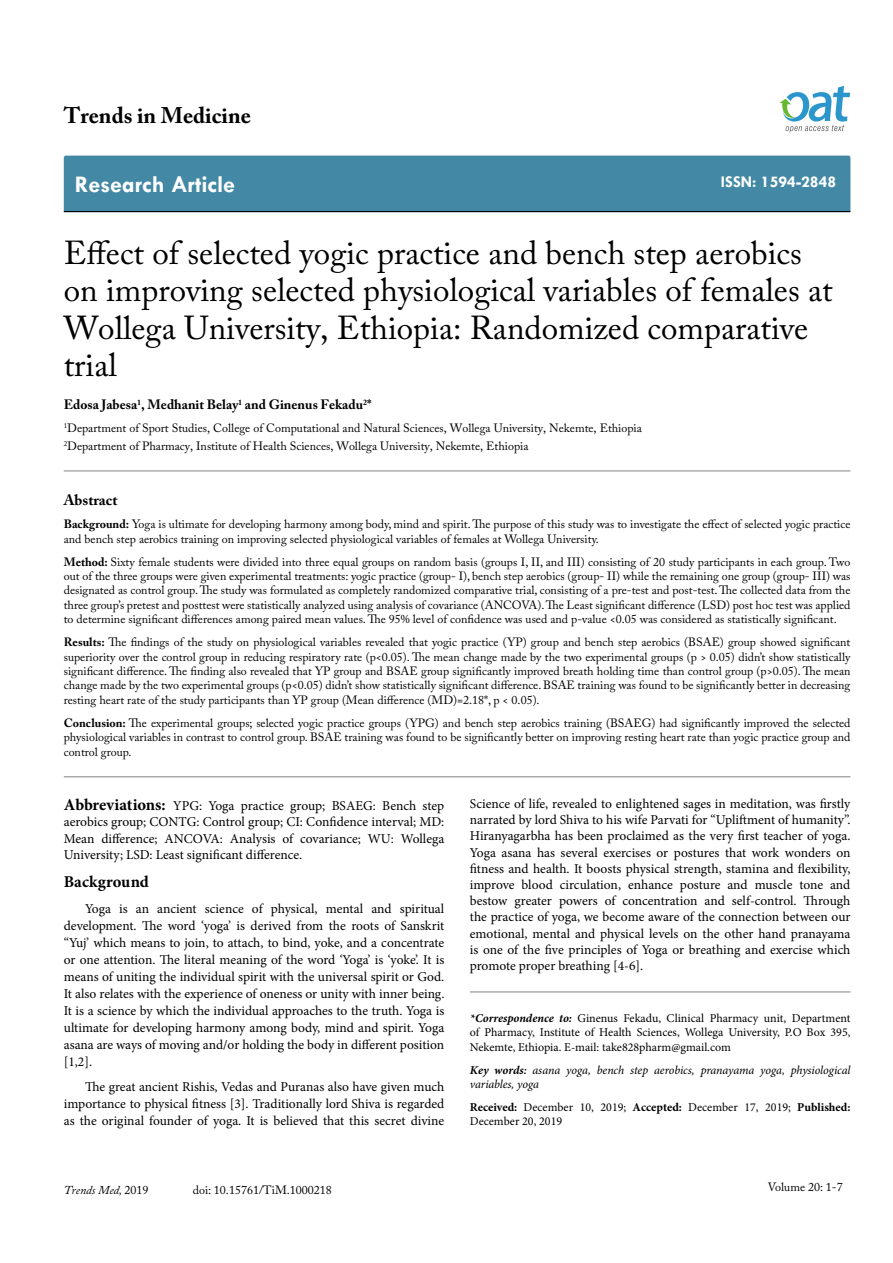
<style>
.page{position:relative;width:893px;height:1263px;background:#fff}
.page>*{position:absolute;margin:0;border:0;box-sizing:border-box;transform-origin:0 0}
.t1{font:33px/37.5px "Adobe Caslon Pro";color:#000}
.t2{font:700 24px "Tw Cen";color:#fff}
.t3{font:700 22.5px "Adobe Caslon Pro";color:#000}
.t4{font:700 16.5px "Tw Cen";color:#fff}
.t5{font:700 16.5px "Minion Pro";color:#000}
.t6{font:700 15px "Adobe Caslon Pro";color:#000}
.t7{font:13.5px/16.2px "Minion Pro";color:#000;text-align:justify}
.t8{font:700 13.5px "Adobe Caslon Pro";color:#000}
.t9{font:12px/14.4px "Adobe Caslon Pro";color:#000;text-align:justify}
.t10{font:12px/14.4px "Minion Pro";color:#000;text-align:justify}
.t11{font:italic 12px/14.4px "Minion Pro";letter-spacing:-.005em;color:#000}
.t12{font:italic 12px "Adobe Caslon Pro";color:#000}
.s1{font-weight:700}
.s2{font-weight:700;font-size:16.5px}
.s3{font-style:normal}
.s4{font-weight:700;font-style:italic}
.s5{font-weight:600}
</style>
<div class="page">
<div style="left:64px;top:156px;width:786px;height:55px;background:#4389a5"></div>
<hr style="left:64px;top:211px;width:786px;height:1px;background:#000">
<svg style="left:779px;top:86px;width:71px;height:47px"></svg>
<hr style="left:64px;top:776px;width:786px;height:1px;background:#808285">
<hr style="left:64px;top:471px;width:786px;height:1px;background:#808285">
<hr style="left:470px;top:992px;width:380px;height:1px;background:#808285">
<h3 class="t3" style="left:64px;top:102px;width:189px">Trends in Medicine</h3>
<h2 class="t2" style="left:75px;top:170px;width:162px">Research Article</h2>
<h3 class="t4" style="left:721px;top:172px;width:117px">ISSN: 1594-2848</h3>
<h1 class="t1" style="left:64px;top:233px;width:770px">Effect of selected yogic practice and bench step aerobics on improving selected physiological variables of females at Wollega University, Ethiopia: Randomized comparative trial</h1>
<p class="t8" style="left:64px;top:397px;width:309px">Edosa Jabesa<sup>1</sup>, Medhanit Belay<sup>1</sup> and Ginenus Fekadu<sup>2</sup>*</p>
<p class="t9" style="left:64px;top:418px;width:580px;line-height:18px"><sup>1</sup>Department of Sport Studies, College of Computational and Natural Sciences, Wollega University, Nekemte, Ethiopia<br><sup>2</sup>Department of Pharmacy, Institute of Health Sciences, Wollega University, Nekemte, Ethiopia</p>
<p class="t6" style="left:64px;top:491px;width:55px">Abstract</p>
<p class="t9" style="left:64px;top:517px;width:788px"><span class="s1">Background:</span> Yoga is ultimate for developing harmony among body, mind and spirit. The purpose of this study was to investigate the effect of selected yogic practice and bench step aerobics training on improving selected physiological variables of females at Wollega University.</p>
<p class="t9" style="left:64px;top:554px;width:788px"><span class="s1">Method:</span> Sixty female students were divided into three equal groups on random basis (groups I, II, and III) consisting of 20 study participants in each group. Two out of the three groups were given experimental treatments: yogic practice (group- I), bench step aerobics (group- II) while the remaining one group (group- III) was designated as control group. The study was formulated as completely randomized comparative trial, consisting of a pre-test and post-test. The collected data from the three group’s pretest and posttest were statistically analyzed using analysis of covariance (ANCOVA). The Least significant difference (LSD) post hoc test was applied to determine significant differences among paired mean values. The 95% level of confidence was used and p-value &lt;0.05 was considered as statistically significant.</p>
<p class="t9" style="left:64px;top:635px;width:788px"><span class="s1">Results:</span> The findings of the study on physiological variables revealed that yogic practice (YP) group and bench step aerobics (BSAE) group showed significant superiority over the control group in reducing respiratory rate (p&lt;0.05). The mean change made by the two experimental groups (p &gt; 0.05) didn’t show statistically significant difference. The finding also revealed that YP group and BSAE group significantly improved breath holding time than control group (p&gt;0.05). The mean change made by the two experimental groups (p&lt;0.05) didn’t show statistically significant difference. BSAE training was found to be significantly better in decreasing resting heart rate of the study participants than YP group (Mean difference (MD)=2.18*, p &lt; 0.05).</p>
<p class="t9" style="left:64px;top:715px;width:788px"><span class="s1">Conclusion:</span> The experimental groups; selected yogic practice groups (YPG) and bench step aerobics training (BSAEG) had significantly improved the selected physiological variables in contrast to control group. BSAE training was found to be significantly better on improving resting heart rate than yogic practice group and control group.</p>
<p class="t7" style="left:64px;top:798px;width:382px"><span class="s2">Abbreviations:</span> YPG: Yoga practice group; BSAEG: Bench step aerobics group; CONTG: Control group; CI: Confidence interval; MD:<br>Mean difference; ANCOVA: Analysis of covariance; WU: Wollega University; LSD: Least significant difference.</p>
<h3 class="t5" style="left:64px;top:870px;width:87px">Background</h3>
<p class="t7" style="left:64px;top:900px;width:382px;line-height:17px;text-indent:21px">Yoga is an ancient science of physical, mental and spiritual development. The word ‘yoga’ is derived from the roots of Sanskrit “Yuj’ which means to join, to attach, to bind, yoke, and a concentrate or one attention. The literal meaning of the word ‘Yoga’ is ‘yoke’. It is means of uniting the individual spirit with the universal spirit or God.<br>It also relates with the experience of oneness or unity with inner being.<br>It is a science by which the individual approaches to the truth. Yoga is ultimate for developing harmony among body, mind and spirit. Yoga asana are ways of moving and/or holding the body in different position [1,2].</p>
<p class="t7" style="left:64px;top:1078px;width:382px;line-height:17px;text-indent:21px">The great ancient Rishis, Vedas and Puranas also have given much importance to physical fitness [3]. Traditionally lord Shiva is regarded as the original founder of yoga. It is believed that this secret divine</p>
<p class="t12" style="left:64px;top:1183px;width:86px">Trends Med, <span class="s3">2019</span></p>
<p class="t9" style="left:193px;top:1183px;width:141px">doi: 10.15761/TiM.1000218</p>
<p class="t7" style="left:470px;top:795px;width:382px">Science of life, revealed to enlightened sages in meditation, was firstly narrated by lord Shiva to his wife Parvati for “Upliftment of humanity”.<br>Hiranyagarbha has been proclaimed as the very first teacher of yoga.<br>Yoga asana has several exercises or postures that work wonders on fitness and health. It boosts physical strength, stamina and flexibility, improve blood circulation, enhance posture and muscle tone and bestow greater powers of concentration and self-control. Through the practice of yoga, we become aware of the connection between our emotional, mental and physical levels on the other hand pranayama is one of the five principles of Yoga or breathing and exercise which promote proper breathing [4-6].</p>
<p class="t10" style="left:470px;top:1011px;width:382px"><span class="s4">*Correspondence to:</span> Ginenus Fekadu, Clinical Pharmacy unit, Department of Pharmacy, Institute of Health Sciences, Wollega University, P.O Box 395, Nekemte, Ethiopia. E-mail: take828pharm@gmail.com</p>
<p class="t11" style="left:470px;top:1063px;width:382px"><span class="s1">Key words</span><span class="s5">:</span> asana yoga, bench step aerobics, pranayama yoga, physiological variables, yoga</p>
<p class="t10" style="left:470px;top:1100px;width:382px"><span class="s1">Received:</span> December 10, 2019; <span class="s1">Accepted:</span> December 17, 2019; <span class="s1">Published:<br></span>December 20, 2019</p>
<p class="t9" style="left:768px;top:1180px;width:77px">Volume 20: 1-7</p>
</div>
